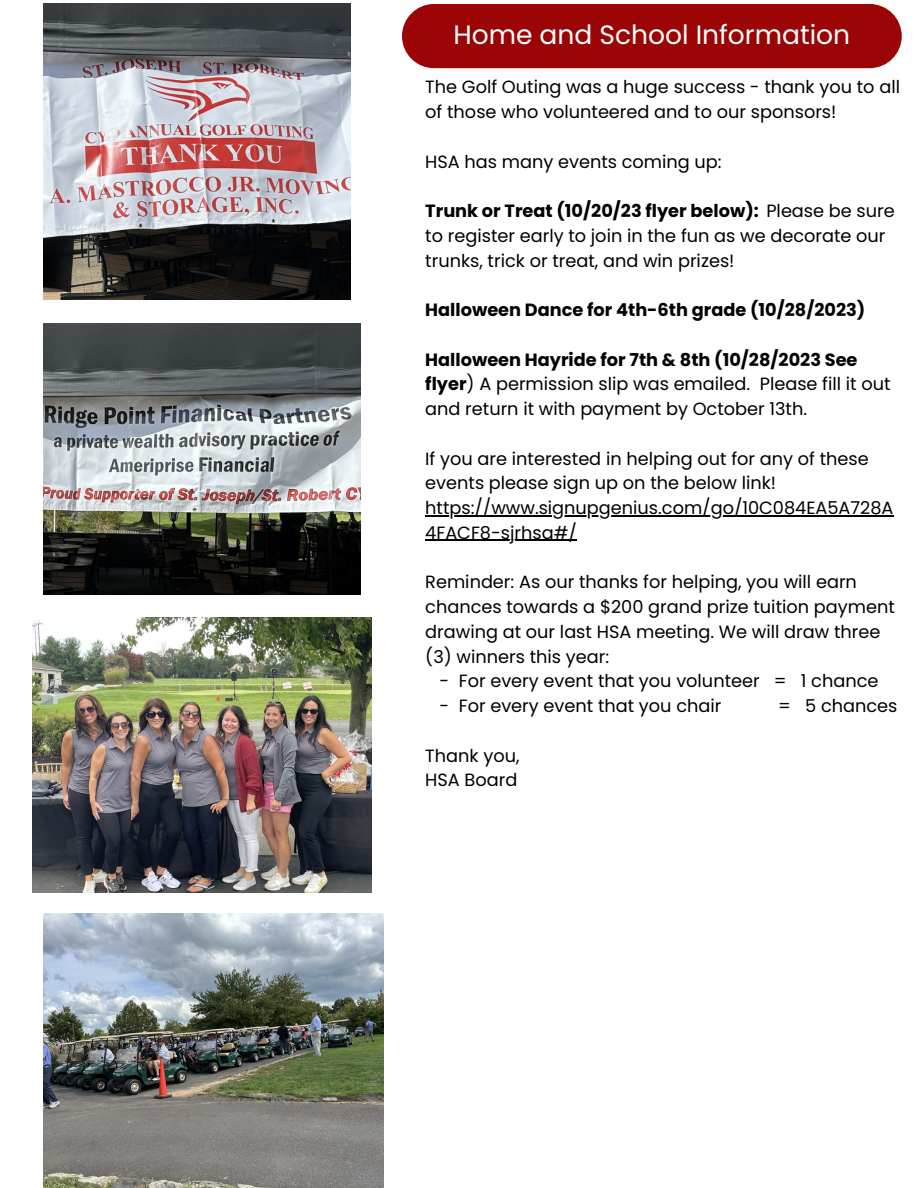
<style>
.page{position:relative;width:918px;height:1188px;background:#fff}
.page>*{position:absolute;margin:0;border:0;box-sizing:border-box;transform-origin:0 0}
.t1{font:26.55px "Poppins";color:#fff}
.t2{font:17.7px/24.8px "Poppins";color:#000}
.t3{font:700 17.7px "Poppins";color:#000}
.s1{font-weight:700}
</style>
<div class="page">
<img style="left:43px;top:4px;width:308px;height:296px">
<img style="left:43px;top:913px;width:340px;height:275px">
<div style="left:402px;top:4px;width:500px;height:64px;background:#9b0505;border-radius:32px"></div>
<img style="left:43px;top:323px;width:318px;height:272px">
<img style="left:32px;top:618px;width:340px;height:274px">
<hr style="left:425px;top:515px;width:468px;height:1px;background:#000">
<hr style="left:425px;top:540px;width:152px;height:1px;background:#000">
<p class="t1" style="left:453px;top:16px;width:398px">Home and School Information</p>
<p class="t2" style="left:425px;top:75px;width:476px">The Golf Outing was a huge success - thank you to all of those who volunteered and to our sponsors!</p>
<p class="t2" style="left:425px;top:149px;width:298px">HSA has many events coming up:</p>
<p class="t2" style="left:425px;top:198px;width:471px"><span class="s1">Trunk or Treat (10/20/23 flyer below):</span> Please be sure to register early to join in the fun as we decorate our trunks, trick or treat, and win prizes!</p>
<p class="t3" style="left:425px;top:297px;width:442px">Halloween Dance for 4th-6th grade (10/28/2023)</p>
<p class="t2" style="left:425px;top:347px;width:467px"><span class="s1">Halloween Hayride for 7th &amp; 8th (10/28/2023 See flyer</span>) A permission slip was emailed. Please fill it out and return it with payment by October 13th.</p>
<p class="t2" style="left:425px;top:446px;width:445px">If you are interested in helping out for any of these events please sign up on the below link!</p>
<p class="t2" style="left:425px;top:495px;width:470px">https://www.signupgenius.com/go/10C084EA5A728A<br>4FACF8-sjrhsa#/</p>
<p class="t2" style="left:425px;top:570px;width:471px">Reminder: As our thanks for helping, you will earn chances towards a $200 grand prize tuition payment drawing at our last HSA meeting. We will draw three (3) winners this year:</p>
<p class="t2" style="left:440px;top:669px;width:440px">- For every event that you volunteer = 1 chance</p>
<p class="t2" style="left:440px;top:693px;width:283px">- For every event that you chair</p>
<p class="t2" style="left:778px;top:693px;width:121px">= 5 chances</p>
<p class="t2" style="left:425px;top:743px;width:96px">Thank you,</p>
<p class="t2" style="left:425px;top:768px;width:94px">HSA Board</p>
</div>
